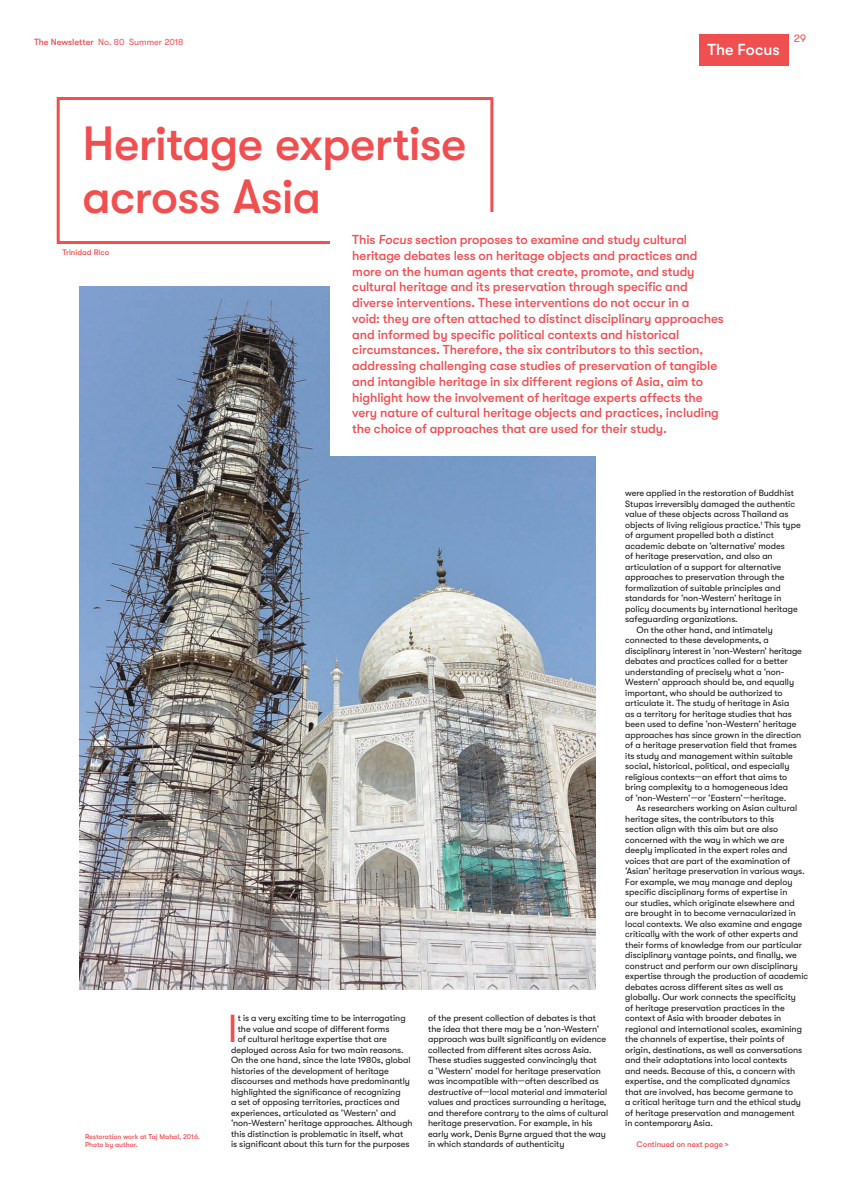
<style>
.page{position:relative;width:845px;height:1185px;background:#fff}
.page>*{position:absolute;margin:0;border:0;box-sizing:border-box;transform-origin:0 0}
.t1{font:500 48px/52.5px "GT Walsheim Pro";letter-spacing:-.015em;color:#f04f50}
.t2{font:39px "GT Walsheim Pro";color:#f04f50}
.t3{font:500 16px "GT Walsheim Pro";color:#fff}
.t4{font:500 13px/15.8px "GT Walsheim Pro";letter-spacing:-.005em;color:#f04f50}
.t5{font:11px "GT Walsheim Pro";color:#f04f50}
.t6{font:9px/10.5px "GT Walsheim Pro";color:#131413}
.t7{font:9px "GT Walsheim Pro";color:#f04f50}
.t8{font:500 8px "GT Walsheim Pro";color:#f04f50}
.t9{font:500 7px/8px "GT Walsheim Pro";color:#f04f50}
.s1{font-weight:500}
.s2{font-style:italic}
</style>
<div class="page">
<img style="left:79px;top:286px;width:516px;height:703px">
<div style="left:699px;top:34px;width:89px;height:32px;background:#f04f50"></div>
<div style="left:57px;top:97px;width:436px;height:147px;border:3px solid #f04f50"></div>
<div style="left:330px;top:213px;width:428px;height:243px;background:#fff"></div>
<p class="t7" style="left:34px;top:36px;width:151px"><span class="s1">The Newsletter</span> No. 80 Summer 2018</p>
<p class="t5" style="left:794px;top:32px;width:14px">29</p>
<h3 class="t3" style="left:707px;top:40px;width:74px">The Focus</h3>
<h1 class="t1" style="left:82px;top:117px;width:385px">Heritage expertise across Asia</h1>
<p class="t4" style="left:352px;top:232px;width:373px">This <span class="s2">Focus</span> section proposes to examine and study cultural heritage debates less on heritage objects and practices and more on the human agents that create, promote, and study cultural heritage and its preservation through specific and diverse interventions. These interventions do not occur in a<br>void: they are often attached to distinct disciplinary approaches and informed by specific political contexts and historical circumstances. Therefore, the six contributors to this section, addressing challenging case studies of preservation of tangible and intangible heritage in six different regions of Asia, aim to highlight how the involvement of heritage experts affects the very nature of cultural heritage objects and practices, including the choice of approaches that are used for their study.</p>
<p class="t8" style="left:62px;top:247px;width:48px">Trinidad Rico</p>
<p class="t9" style="left:85px;top:1132px;width:116px">Restoration work at Taj Mahal, 2016.<br>Photo by author.</p>
<h2 class="t2" style="left:228px;top:1007px;width:11px">I</h2>
<p class="t6" style="left:238px;top:1013px;width:169px">t is a very exciting time to be interrogating</p>
<p class="t6" style="left:238px;top:1023px;width:153px">the value and scope of different forms</p>
<p class="t6" style="left:238px;top:1034px;width:151px">of cultural heritage expertise that are</p>
<p class="t6" style="left:231px;top:1044px;width:174px">deployed across Asia for two main reasons.</p>
<p class="t6" style="left:231px;top:1055px;width:181px">On the one hand, since the late 1980s, global</p>
<p class="t6" style="left:231px;top:1065px;width:159px">histories of the development of heritage</p>
<p class="t6" style="left:231px;top:1076px;width:180px">discourses and methods have predominantly</p>
<p class="t6" style="left:231px;top:1086px;width:171px">highlighted the significance of recognizing</p>
<p class="t6" style="left:231px;top:1097px;width:170px">a set of opposing territories, practices and</p>
<p class="t6" style="left:231px;top:1107px;width:167px">experiences, articulated as ‘Western’ and</p>
<p class="t6" style="left:231px;top:1118px;width:183px">‘non-Western’ heritage approaches. Although</p>
<p class="t6" style="left:231px;top:1128px;width:174px">this distinction is problematic in itself, what</p>
<p class="t6" style="left:231px;top:1139px;width:180px">is significant about this turn for the purposes</p>
<p class="t6" style="left:428px;top:1013px;width:182px">of the present collection of debates is that the idea that there may be a ‘non-Western’ approach was built significantly on evidence collected from different sites across Asia.<br>These studies suggested convincingly that<br>a ‘Western’ model for heritage preservation was incompatible with—often described as <span class="s2">destructive</span> of—local material and immaterial values and practices surrounding a heritage, and therefore contrary to the aims of cultural heritage preservation. For example, in his early work, Denis Byrne argued that the way in which standards of authenticity</p>
<p class="t6" style="left:625px;top:488px;width:170px">were applied in the restoration of Buddhist</p>
<p class="t6" style="left:625px;top:498px;width:171px">Stupas irreversibly damaged the authentic</p>
<p class="t6" style="left:625px;top:509px;width:165px">value of these objects across Thailand as</p>
<p class="t6" style="left:625px;top:519px;width:177px">objects of living religious practice.<sup>1</sup> This type</p>
<p class="t6" style="left:625px;top:530px;width:150px">of argument propelled both a distinct</p>
<p class="t6" style="left:625px;top:540px;width:161px">academic debate on ‘alternative’ modes</p>
<p class="t6" style="left:625px;top:551px;width:149px">of heritage preservation, and also an</p>
<p class="t6" style="left:625px;top:561px;width:158px">articulation of a support for alternative</p>
<p class="t6" style="left:625px;top:572px;width:161px">approaches to preservation through the</p>
<p class="t6" style="left:625px;top:582px;width:157px">formalization of suitable principles and</p>
<p class="t6" style="left:625px;top:593px;width:158px">standards for ‘non-Western’ heritage in</p>
<p class="t6" style="left:625px;top:603px;width:174px">policy documents by international heritage</p>
<p class="t6" style="left:625px;top:614px;width:114px">safeguarding organizations.</p>
<p class="t6" style="left:636px;top:624px;width:138px">On the other hand, and intimately</p>
<p class="t6" style="left:625px;top:635px;width:145px">connected to these developments, a</p>
<p class="t6" style="left:625px;top:645px;width:178px">disciplinary interest in ‘non-Western’ heritage</p>
<p class="t6" style="left:625px;top:656px;width:164px">debates and practices called for a better</p>
<p class="t6" style="left:625px;top:666px;width:161px">understanding of precisely what a ‘non-</p>
<p class="t6" style="left:625px;top:677px;width:170px">Western’ approach should be, and equally</p>
<p class="t6" style="left:625px;top:687px;width:159px">important, who should be authorized to</p>
<p class="t6" style="left:625px;top:698px;width:166px">articulate it. The study of heritage in Asia</p>
<p class="t6" style="left:625px;top:708px;width:168px">as a territory for heritage studies that has</p>
<p class="t6" style="left:625px;top:719px;width:173px">been used to define ‘non-Western’ heritage</p>
<p class="t6" style="left:625px;top:729px;width:177px">approaches has since grown in the direction</p>
<p class="t6" style="left:625px;top:740px;width:173px">of a heritage preservation field that frames</p>
<p class="t6" style="left:625px;top:750px;width:169px">its study and management within suitable</p>
<p class="t6" style="left:625px;top:761px;width:166px">social, historical, political, and especially</p>
<p class="t6" style="left:625px;top:771px;width:163px">religious contexts—an effort that aims to</p>
<p class="t6" style="left:625px;top:782px;width:164px">bring complexity to a homogeneous idea</p>
<p class="t6" style="left:625px;top:792px;width:162px">of ‘non-Western’—or ‘Eastern’—heritage.</p>
<p class="t6" style="left:636px;top:803px;width:162px">As researchers working on Asian cultural</p>
<p class="t6" style="left:625px;top:813px;width:150px">heritage sites, the contributors to this</p>
<p class="t6" style="left:625px;top:824px;width:154px">section align with this aim but are also</p>
<p class="t6" style="left:625px;top:834px;width:161px">concerned with the way in which we are</p>
<p class="t6" style="left:625px;top:845px;width:164px">deeply implicated in the expert roles and</p>
<p class="t6" style="left:625px;top:855px;width:166px">voices that are part of the examination of</p>
<p class="t6" style="left:625px;top:866px;width:181px">‘Asian’ heritage preservation in various ways.</p>
<p class="t6" style="left:625px;top:876px;width:169px">For example, we may manage and deploy</p>
<p class="t6" style="left:625px;top:887px;width:164px">specific disciplinary forms of expertise in</p>
<p class="t6" style="left:625px;top:897px;width:171px">our studies, which originate elsewhere and</p>
<p class="t6" style="left:625px;top:908px;width:172px">are brought in to become vernacularized in</p>
<p class="t6" style="left:625px;top:918px;width:178px">local contexts. We also examine and engage</p>
<p class="t6" style="left:625px;top:929px;width:174px">critically with the work of other experts and</p>
<p class="t6" style="left:625px;top:939px;width:178px">their forms of knowledge from our particular</p>
<p class="t6" style="left:625px;top:950px;width:173px">disciplinary vantage points, and finally, we</p>
<p class="t6" style="left:625px;top:960px;width:174px">construct and perform our own disciplinary</p>
<p class="t6" style="left:625px;top:971px;width:184px">expertise through the production of academic</p>
<p class="t6" style="left:625px;top:981px;width:159px">debates across different sites as well as</p>
<p class="t6" style="left:625px;top:992px;width:172px">globally. Our work connects the specificity</p>
<p class="t6" style="left:625px;top:1002px;width:161px">of heritage preservation practices in the</p>
<p class="t6" style="left:625px;top:1013px;width:157px">context of Asia with broader debates in</p>
<p class="t6" style="left:625px;top:1023px;width:178px">regional and international scales, examining</p>
<p class="t6" style="left:625px;top:1034px;width:161px">the channels of expertise, their points of</p>
<p class="t6" style="left:625px;top:1044px;width:178px">origin, destinations, as well as conversations</p>
<p class="t6" style="left:625px;top:1055px;width:163px">and their adaptations into local contexts</p>
<p class="t6" style="left:625px;top:1065px;width:172px">and needs. Because of this, a concern with</p>
<p class="t6" style="left:625px;top:1076px;width:166px">expertise, and the complicated dynamics</p>
<p class="t6" style="left:625px;top:1086px;width:169px">that are involved, has become germane to</p>
<p class="t6" style="left:625px;top:1097px;width:177px">a critical heritage turn and the ethical study</p>
<p class="t6" style="left:625px;top:1107px;width:171px">of heritage preservation and management</p>
<p class="t6" style="left:625px;top:1118px;width:89px">in contemporary Asia.</p>
<p class="t8" style="left:636px;top:1140px;width:94px">Continued on next page &gt;</p>
</div>
